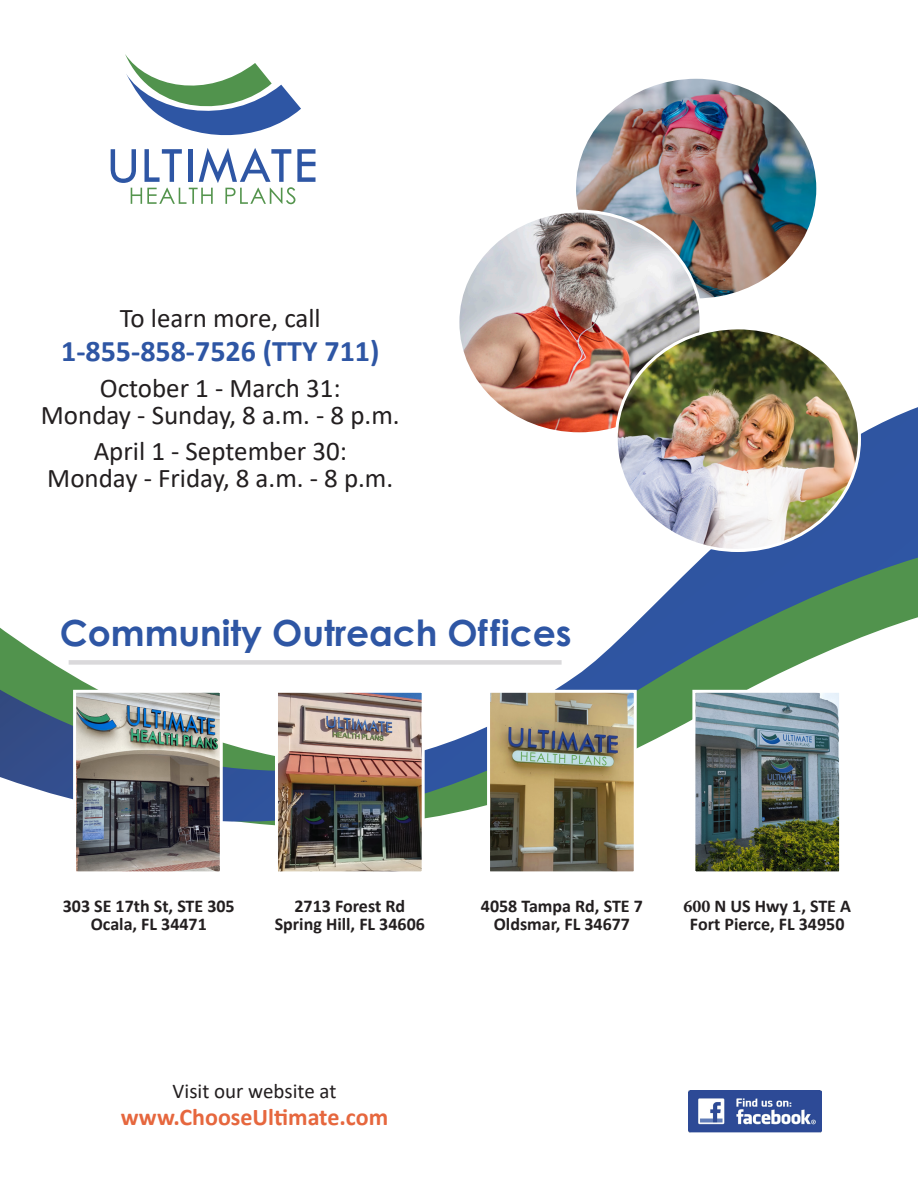
<style>
.page{position:relative;width:918px;height:1188px;background:#fff}
.page>*{position:absolute;margin:0;border:0;box-sizing:border-box;transform-origin:0 0}
.t1{font:700 36px "Century Gothic Pro";color:#2e56a4}
.t2{font:700 30px "Calibri";color:#2e56a4}
.t3{font:27px/27px "Calibri";color:#231f20;text-align:center}
.t4{font:700 24px "Calibri";color:#e6673e}
.t5{font:21px "Calibri";color:#231f20}
.t6{font:700 18px/18px "Calibri";color:#231f20;text-align:center}
.s1{font-family:"Minion Pro"}
</style>
<div class="page">
<svg style="left:0;top:407px;width:918px;height:419px"></svg>
<img style="left:689px;top:1091px;width:132px;height:42px">
<img style="left:77px;top:694px;width:142px;height:176px">
<div style="left:73px;top:690px;width:150px;height:184px;border:3px solid #fff"></div>
<img style="left:491px;top:694px;width:142px;height:176px">
<div style="left:487px;top:690px;width:150px;height:184px;border:3px solid #fff"></div>
<img style="left:279px;top:694px;width:142px;height:176px">
<div style="left:275px;top:690px;width:150px;height:184px;border:3px solid #fff"></div>
<img style="left:696px;top:694px;width:142px;height:176px">
<div style="left:692px;top:690px;width:150px;height:184px;border:3px solid #fff"></div>
<div style="left:69px;top:660px;width:493px;height:5px;background:#dad9db"></div>
<svg style="left:111px;top:54px;width:205px;height:150px"></svg>
<img style="left:577px;top:80px;width:238px;height:217px">
<img style="left:458px;top:211px;width:243px;height:223px">
<img style="left:616px;top:328px;width:244px;height:223px">
<p class="t3" style="left:120px;top:303px;width:202px">To learn more, call</p>
<p class="t2" style="left:61px;top:330px;width:320px">1-855-858-7526 (TTY 711)</p>
<p class="t3" style="left:41px;top:374px;width:360px">October 1 - March 31:<br>Monday - Sunday, 8 a.m. - 8 p.m.</p>
<p class="t3" style="left:47px;top:437px;width:348px">April 1 - September 30:<br>Monday - Friday, 8 a.m. - 8 p.m.</p>
<p class="t1" style="left:60px;top:610px;width:513px">Community Outreach Offices</p>
<p class="t6" style="left:63px;top:897px;width:173px">303 SE 17th St, STE 305<br>Ocala, FL 34471</p>
<p class="t6" style="left:481px;top:897px;width:163px">4058 Tampa Rd, STE 7<br>Oldsmar, FL 34677</p>
<p class="t6" style="left:275px;top:897px;width:152px">2713 Forest Rd<br>Spring Hill, FL 34606</p>
<p class="t6" style="left:683px;top:897px;width:169px"><span class="s1">600</span> N US Hwy 1, STE A<br>Fort Pierce, FL 34950</p>
<p class="t5" style="left:173px;top:1076px;width:165px">Visit our website at</p>
<p class="t4" style="left:121px;top:1100px;width:269px">www.ChooseUltimate.com</p>
</div>
